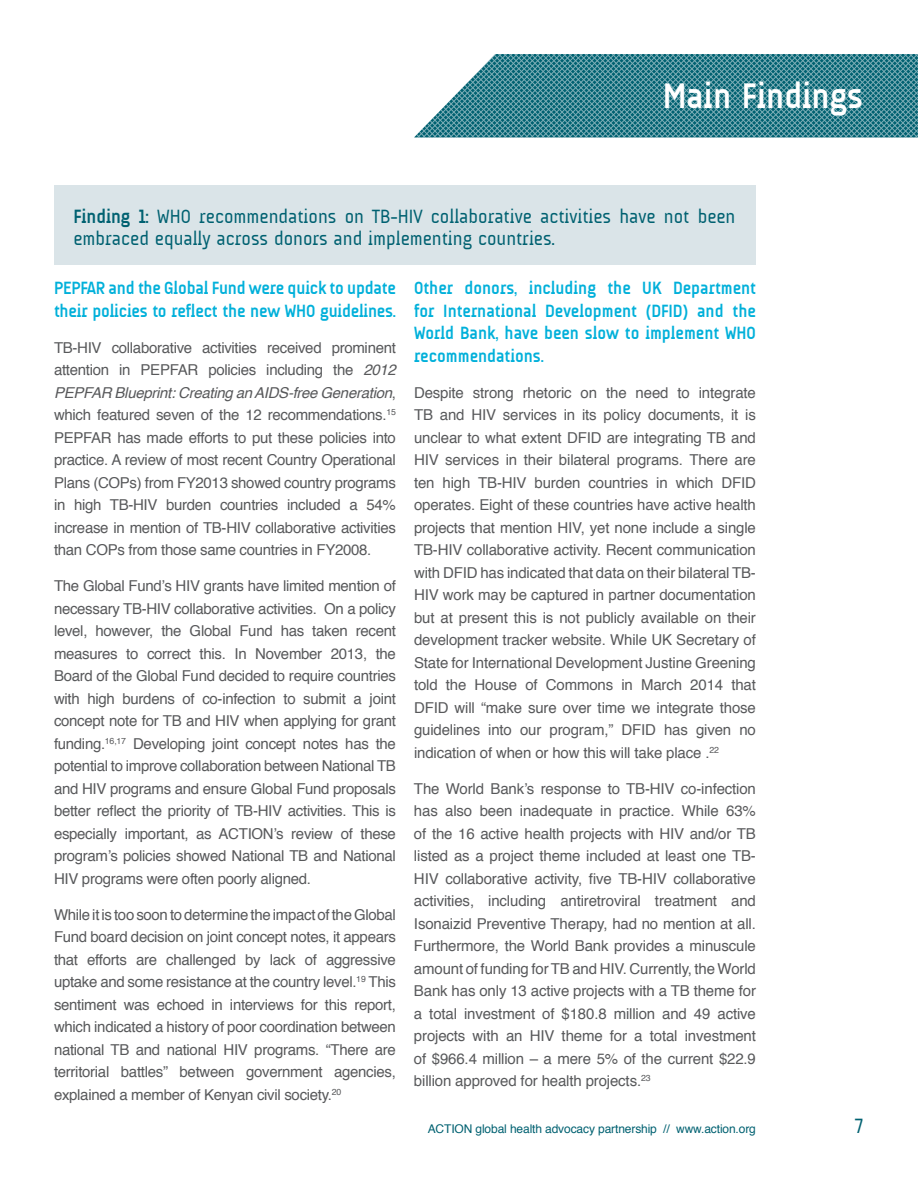
<style>
.page{position:relative;width:918px;height:1188px;background:#fff}
.page>*{position:absolute;margin:0;border:0;box-sizing:border-box;transform-origin:0 0}
.t1{font:700 36px "A Udimat";color:#fff}
.t2{font:21px "A Udimat";color:#006171}
.t3{font:19.5px/22.5px "A Udimat";color:#006171}
.t4{font:700 18px/22.5px "A Udimat";letter-spacing:-.01em;color:#00b0da}
.t5{font:15px/22.5px "Helvetica";letter-spacing:-.02em;color:#58595b;text-align:justify}
.t6{font:12px "Helvetica";letter-spacing:-.01em;color:#006171}
.s1{font-weight:700}
.s2{font-style:italic}
</style>
<div class="page">
<svg style="left:414px;top:54px;width:504px;height:83px;background:#498e99"></svg>
<div style="left:54px;top:186px;width:702px;height:79px;background:#dae4e8"></div>
<h1 class="t1" style="left:663px;top:75px;width:202px">Main Findings</h1>
<h3 class="t3" style="left:73px;top:205px;width:664px"><span class="s1">Finding 1:</span> WHO recommendations on TB-HIV collaborative activities have not been embraced equally across donors and implementing countries.</h3>
<p class="t4" style="left:54px;top:277px;width:344px">PEPFAR and the Global Fund were quick to update their policies to reflect the new WHO guidelines.</p>
<p class="t5" style="left:54px;top:337px;width:344px">TB-HIV collaborative activities received prominent attention in PEPFAR policies including the <span class="s2">2012<br>PEPFAR Blueprint: Creating an AIDS-free Generation</span>, which featured seven of the 12 recommendations.<sup>15<br></sup>PEPFAR has made efforts to put these policies into practice. A review of most recent Country Operational Plans (COPs) from FY2013 showed country programs in high TB-HIV burden countries included a 54% increase in mention of TB-HIV collaborative activities than COPs from those same countries in FY2008.</p>
<p class="t5" style="left:54px;top:575px;width:343px">The Global Fund’s HIV grants have limited mention of necessary TB-HIV collaborative activities. On a policy level, however, the Global Fund has taken recent measures to correct this. In November 2013, the Board of the Global Fund decided to require countries with high burdens of co-infection to submit a joint concept note for TB and HIV when applying for grant funding.<sup>16,17</sup> Developing joint concept notes has the potential to improve collaboration between National TB and HIV programs and ensure Global Fund proposals better reflect the priority of TB-HIV activities. This is especially important, as ACTION’s review of these program’s policies showed National TB and National HIV programs were often poorly aligned.</p>
<p class="t5" style="left:54px;top:904px;width:343px">While it is too soon to determine the impact of the Global Fund board decision on joint concept notes, it appears that efforts are challenged by lack of aggressive uptake and some resistance at the country level.<sup>19</sup> This sentiment was echoed in interviews for this report, which indicated a history of poor coordination between national TB and national HIV programs. “There are territorial battles” between government agencies, explained a member of Kenyan civil society.<sup>20</sup></p>
<p class="t4" style="left:414px;top:277px;width:343px;text-align:justify">Other donors, including the UK Department for International Development (DFID) and the World Bank, have been slow to implement WHO recommendations.</p>
<p class="t5" style="left:414px;top:382px;width:343px">Despite strong rhetoric on the need to integrate TB and HIV services in its policy documents, it is unclear to what extent DFID are integrating TB and HIV services in their bilateral programs. There are ten high TB-HIV burden countries in which DFID operates. Eight of these countries have active health projects that mention HIV, yet none include a single TB-HIV collaborative activity. Recent communication with DFID has indicated that data on their bilateral TB-HIV work may be captured in partner documentation but at present this is not publicly available on their development tracker website. While UK Secretary of State for International Development Justine Greening told the House of Commons in March 2014 that DFID will “make sure over time we integrate those guidelines into our program,” DFID has given no indication of when or how this will take place .<sup>22</sup></p>
<p class="t5" style="left:414px;top:778px;width:344px">The World Bank’s response to TB-HIV co-infection has also been inadequate in practice. While 63% of the 16 active health projects with HIV and/or TB listed as a project theme included at least one TB-HIV collaborative activity, five TB-HIV collaborative activities, including antiretroviral treatment and Isonaizid Preventive Therapy, had no mention at all.<br>Furthermore, the World Bank provides a minuscule amount of funding for TB and HIV. Currently, the World Bank has only 13 active projects with a TB theme for a total investment of $180.8 million and 49 active projects with an HIV theme for a total investment of $966.4 million – a mere 5% of the current $22.9 billion approved for health projects.<sup>23</sup></p>
<p class="t6" style="left:428px;top:1120px;width:330px">ACTION global health advocacy partnership // www.action.org</p>
<h2 class="t2" style="left:855px;top:1114px;width:10px">7</h2>
</div>
